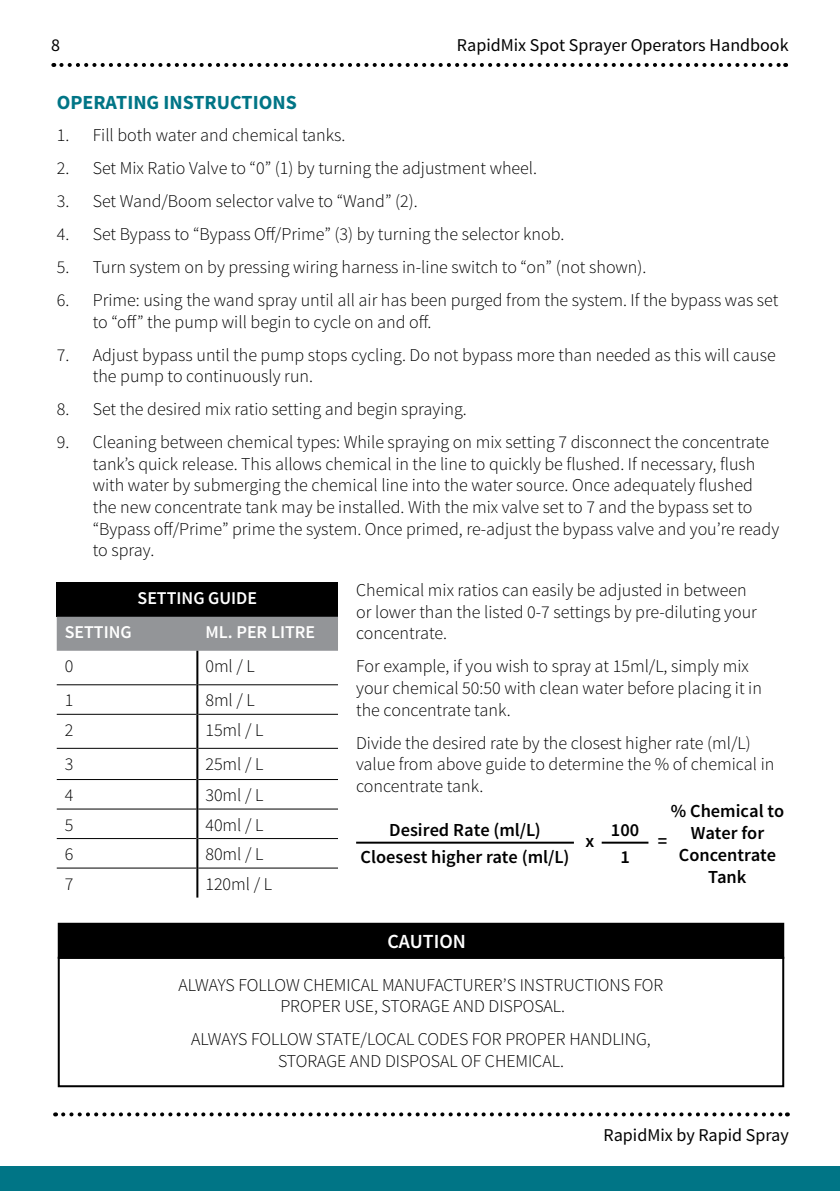
<style>
.page{position:relative;width:840px;height:1191px;background:#fff}
.page>*{position:absolute;margin:0;border:0;box-sizing:border-box;transform-origin:0 0}
.t1{font:700 20px "Source Sans Pro";color:#007586}
.t2{font:600 20px "Source Sans Pro";color:#fff}
.t3{font:600 18.4px/22px "Source Sans Pro";color:#000;text-align:center}
.t4{font:300 18px/21.6px "Source Sans Pro";color:#000}
.t5{font:18px "Source Sans Pro";color:#000}
.t6{font:600 18px "Source Sans Pro";color:#fff}
</style>
<div class="page">
<div style="left:0;top:1166px;width:839px;height:25px;background:#007586"></div>
<svg style="left:61px;top:63px;width:724px;height:4px"></svg>
<svg style="left:63px;top:1112px;width:724px;height:4px"></svg>
<div style="left:59px;top:923px;width:723px;height:34px;background:#000"></div>
<div style="left:58px;top:922px;width:725px;height:36px;border:2px solid #000"></div>
<div style="left:58px;top:956px;width:725px;height:131px;border:2px solid #000"></div>
<div style="left:57px;top:583px;width:281px;height:34px;background:#000"></div>
<div style="left:57px;top:617px;width:281px;height:34px;background:#939598"></div>
<hr style="left:57px;top:684px;width:139px;height:1px;background:#000">
<hr style="left:198px;top:684px;width:140px;height:1px;background:#000">
<hr style="left:57px;top:714px;width:139px;height:1px;background:#000">
<hr style="left:198px;top:714px;width:140px;height:1px;background:#000">
<hr style="left:57px;top:748px;width:139px;height:1px;background:#000">
<hr style="left:198px;top:748px;width:140px;height:1px;background:#000">
<hr style="left:57px;top:779px;width:139px;height:1px;background:#000">
<hr style="left:198px;top:779px;width:140px;height:1px;background:#000">
<hr style="left:57px;top:808px;width:139px;height:1px;background:#000">
<hr style="left:198px;top:808px;width:140px;height:1px;background:#000">
<hr style="left:57px;top:838px;width:139px;height:1px;background:#000">
<hr style="left:198px;top:838px;width:140px;height:1px;background:#000">
<hr style="left:57px;top:867px;width:139px;height:1px;background:#000">
<hr style="left:198px;top:867px;width:140px;height:1px;background:#000">
<hr style="left:196px;top:651px;width:2px;height:34px;background:#000">
<hr style="left:196px;top:685px;width:2px;height:29px;background:#000">
<hr style="left:196px;top:714px;width:2px;height:34px;background:#000">
<hr style="left:196px;top:748px;width:2px;height:31px;background:#000">
<hr style="left:196px;top:779px;width:2px;height:30px;background:#000">
<hr style="left:196px;top:809px;width:2px;height:29px;background:#000">
<hr style="left:196px;top:838px;width:2px;height:30px;background:#000">
<hr style="left:196px;top:868px;width:2px;height:29px;background:#000">
<hr style="left:356px;top:841px;width:217px;height:2px;background:#000">
<hr style="left:601px;top:841px;width:47px;height:2px;background:#000">
<p class="t5" style="left:51px;top:33px;width:10px">8</p>
<p class="t5" style="left:456px;top:33px;width:333px">RapidMix Spot Sprayer Operators Handbook</p>
<p class="t1" style="left:57px;top:89px;width:241px">OPERATING INSTRUCTIONS</p>
<p class="t4" style="left:57px;top:125px;width:290px">1. Fill both water and chemical tanks.</p>
<p class="t4" style="left:57px;top:157px;width:481px">2. Set Mix Ratio Valve to “0” (1) by turning the adjustment wheel.</p>
<p class="t4" style="left:57px;top:190px;width:362px">3. Set Wand/Boom selector valve to “Wand” (2).</p>
<p class="t4" style="left:57px;top:223px;width:508px">4. Set Bypass to “Bypass Off/Prime” (3) by turning the selector knob.</p>
<p class="t4" style="left:57px;top:256px;width:591px">5. Turn system on by pressing wiring harness in-line switch to “on” (not shown).</p>
<p class="t4" style="left:93px;top:289px;width:686px;text-indent:-36px">6. Prime: using the wand spray until all air has been purged from the system. If the bypass was set to “off” the pump will begin to cycle on and off.</p>
<p class="t4" style="left:93px;top:344px;width:684px;text-indent:-36px">7. Adjust bypass until the pump stops cycling. Do not bypass more than needed as this will cause the pump to continuously run.</p>
<p class="t4" style="left:57px;top:398px;width:411px">8. Set the desired mix ratio setting and begin spraying.</p>
<p class="t4" style="left:93px;top:431px;width:687px;text-indent:-36px">9. Cleaning between chemical types: While spraying on mix setting 7 disconnect the concentrate tank’s quick release. This allows chemical in the line to quickly be flushed. If necessary, flush with water by submerging the chemical line into the water source. Once adequately flushed the new concentrate tank may be installed. With the mix valve set to 7 and the bypass set to “Bypass off/Prime” prime the system. Once primed, re-adjust the bypass valve and you’re ready to spray.</p>
<p class="t6" style="left:137px;top:587px;width:121px">SETTING GUIDE</p>
<p class="t6" style="left:65px;top:621px;width:68px">SETTING</p>
<p class="t6" style="left:205px;top:621px;width:111px">ML. PER LITRE</p>
<p class="t4" style="left:65px;top:655px;width:10px">0</p>
<p class="t4" style="left:205px;top:655px;width:51px">0ml / L</p>
<p class="t4" style="left:65px;top:689px;width:10px">1</p>
<p class="t4" style="left:205px;top:689px;width:51px">8ml / L</p>
<p class="t4" style="left:65px;top:719px;width:10px">2</p>
<p class="t4" style="left:205px;top:719px;width:59px">15ml / L</p>
<p class="t4" style="left:65px;top:753px;width:10px">3</p>
<p class="t4" style="left:205px;top:753px;width:59px">25ml / L</p>
<p class="t4" style="left:65px;top:784px;width:10px">4</p>
<p class="t4" style="left:205px;top:784px;width:59px">30ml / L</p>
<p class="t4" style="left:65px;top:814px;width:10px">5</p>
<p class="t4" style="left:205px;top:814px;width:59px">40ml / L</p>
<p class="t4" style="left:65px;top:843px;width:10px">6</p>
<p class="t4" style="left:205px;top:843px;width:59px">80ml / L</p>
<p class="t4" style="left:65px;top:873px;width:10px">7</p>
<p class="t4" style="left:205px;top:873px;width:68px">120ml / L</p>
<p class="t4" style="left:356px;top:579px;width:402px">Chemical mix ratios can easily be adjusted in between or lower than the listed 0-7 settings by pre-diluting your concentrate.</p>
<p class="t4" style="left:356px;top:655px;width:407px">For example, if you wish to spray at 15ml/L, simply mix your chemical 50:50 with clean water before placing it in the concentrate tank.</p>
<p class="t4" style="left:356px;top:732px;width:419px">Divide the desired rate by the closest higher rate (ml/L) value from above guide to determine the % of chemical in concentrate tank.</p>
<p class="t3" style="left:360px;top:817px;width:210px;line-height:26.6px">Desired Rate (ml/L)<br>Cloesest higher rate (ml/L)</p>
<p class="t3" style="left:670px;top:800px;width:115px">% Chemical to<br>Water for<br>Concentrate<br>Tank</p>
<p class="t3" style="left:610px;top:817px;width:30px;line-height:26.6px">100<br>1</p>
<p class="t3" style="left:585px;top:830px;width:10px">x</p>
<p class="t3" style="left:657px;top:830px;width:11px">=</p>
<p class="t2" style="left:387px;top:929px;width:80px">CAUTION</p>
<p class="t4" style="left:178px;top:974px;width:486px">ALWAYS FOLLOW CHEMICAL MANUFACTURER’S INSTRUCTIONS FOR</p>
<p class="t4" style="left:280px;top:995px;width:286px">PROPER USE, STORAGE AND DISPOSAL.</p>
<p class="t4" style="left:191px;top:1028px;width:461px">ALWAYS FOLLOW STATE/LOCAL CODES FOR PROPER HANDLING,</p>
<p class="t4" style="left:278px;top:1050px;width:287px">STORAGE AND DISPOSAL OF CHEMICAL.</p>
<p class="t5" style="left:603px;top:1123px;width:187px">RapidMix by Rapid Spray</p>
</div>
